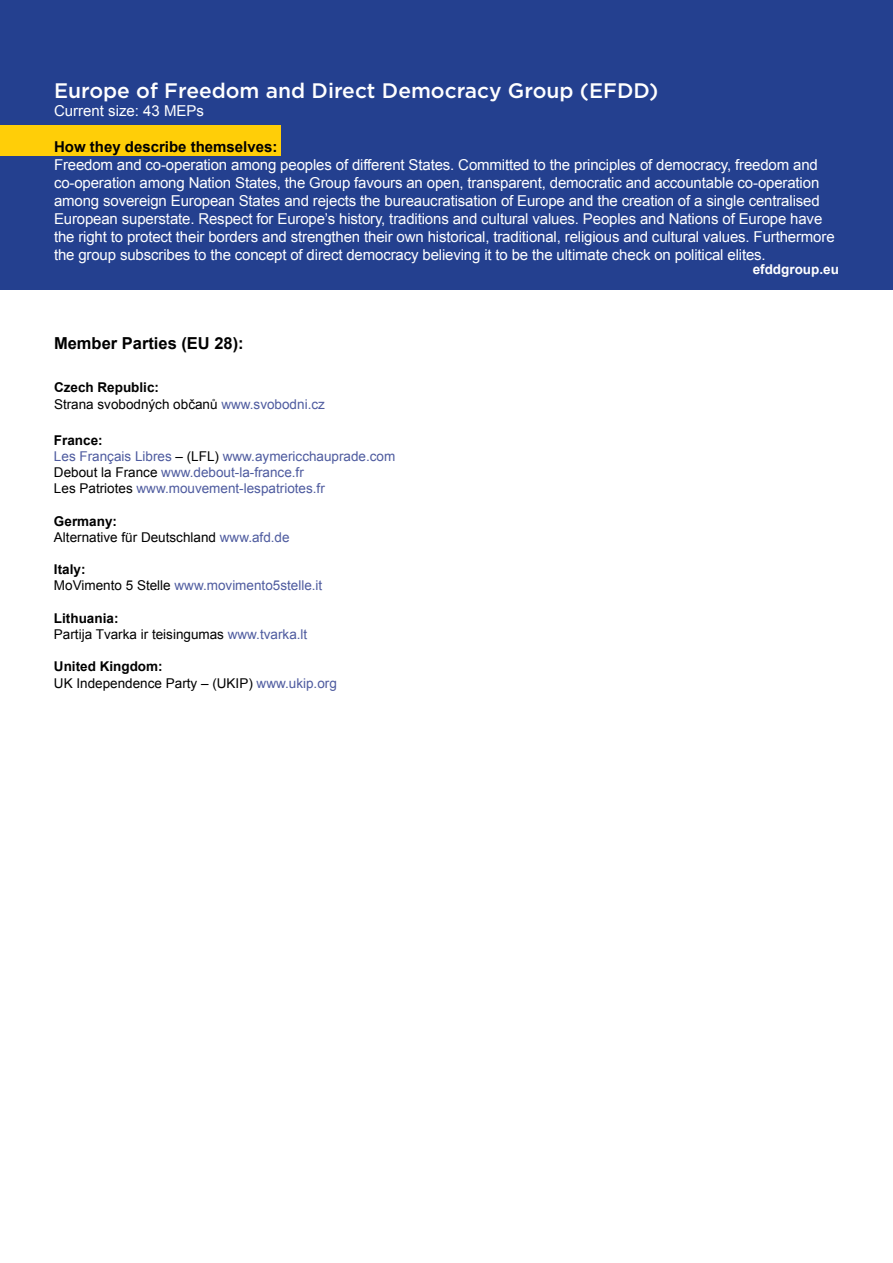
<style>
.page{position:relative;width:893px;height:1263px;background:#fff}
.page>*{position:absolute;margin:0;border:0;box-sizing:border-box;transform-origin:0 0}
.t1{font:500 21px "Gotham";color:#fff}
.t2{font:700 16.5px "Arial";color:#000}
.t3{font:15px/18px "Arial";letter-spacing:-.01em;color:#fff}
.t4{font:700 15px "Arial";color:#000}
.t5{font:13.5px/16.2px "Arial";color:#000}
.t6{font:13.5px/16.2px "Arial";color:#4e5b9f}
.t7{font:700 13.5px "Arial";color:#fff}
.s1{font-weight:700}
.s2{color:#4e5b9f}
.s3{font-weight:700;color:#000}
.s4{color:#000}
</style>
<div class="page">
<div style="left:0;top:0;width:893px;height:289px;background:#24408f"></div>
<div style="left:0;top:125px;width:280px;height:31px;background:#ffce08"></div>
<h1 class="t1" style="left:54px;top:77px;width:606px">Europe of Freedom and Direct Democracy Group (EFDD)</h1>
<p class="t3" style="left:54px;top:102px;width:152px">Current size: 43 MEPs</p>
<p class="t4" style="left:54px;top:137px;width:225px">How they describe themselves:</p>
<p class="t3" style="left:54px;top:156px;width:782px">Freedom and co-operation among peoples of different States. Committed to the principles of democracy, freedom and co-operation among Nation States, the Group favours an open, transparent, democratic and accountable co-operation among sovereign European States and rejects the bureaucratisation of Europe and the creation of a single centralised European superstate. Respect for Europe’s history, traditions and cultural values. Peoples and Nations of Europe have the right to protect their borders and strengthen their own historical, traditional, religious and cultural values. Furthermore the group subscribes to the concept of direct democracy believing it to be the ultimate check on political elites.</p>
<p class="t7" style="left:753px;top:260px;width:88px">efddgroup.eu</p>
<p class="t2" style="left:54px;top:332px;width:191px">Member Parties (EU 28):</p>
<p class="t5" style="left:54px;top:380px;width:272px"><span class="s1">Czech Republic:<br></span>Strana svobodných občanů <span class="s2">www.svobodni.cz</span></p>
<p class="t6" style="left:54px;top:432px;width:343px"><span class="s3">France:<br></span>Les Français Libres <span class="s4">– (LFL)</span> www.aymericchauprade.com <span class="s4">Debout la France</span> www.debout-la-france.fr<br><span class="s4">Les Patriotes</span> www.mouvement-lespatriotes.fr</p>
<p class="t5" style="left:54px;top:513px;width:237px"><span class="s1">Germany:<br></span>Alternative für Deutschland <span class="s2">www.afd.de</span></p>
<p class="t6" style="left:54px;top:561px;width:270px"><span class="s3">Italy:<br></span><span class="s4">MoVimento 5 Stelle</span> www.movimento5stelle.it</p>
<p class="t5" style="left:54px;top:610px;width:255px"><span class="s1">Lithuania:<br></span>Partija Tvarka ir teisingumas <span class="s2">www.tvarka.lt</span></p>
<p class="t5" style="left:54px;top:659px;width:284px"><span class="s1">United Kingdom:<br></span>UK Independence Party – (UKIP) <span class="s2">www.ukip.org</span></p>
</div>
